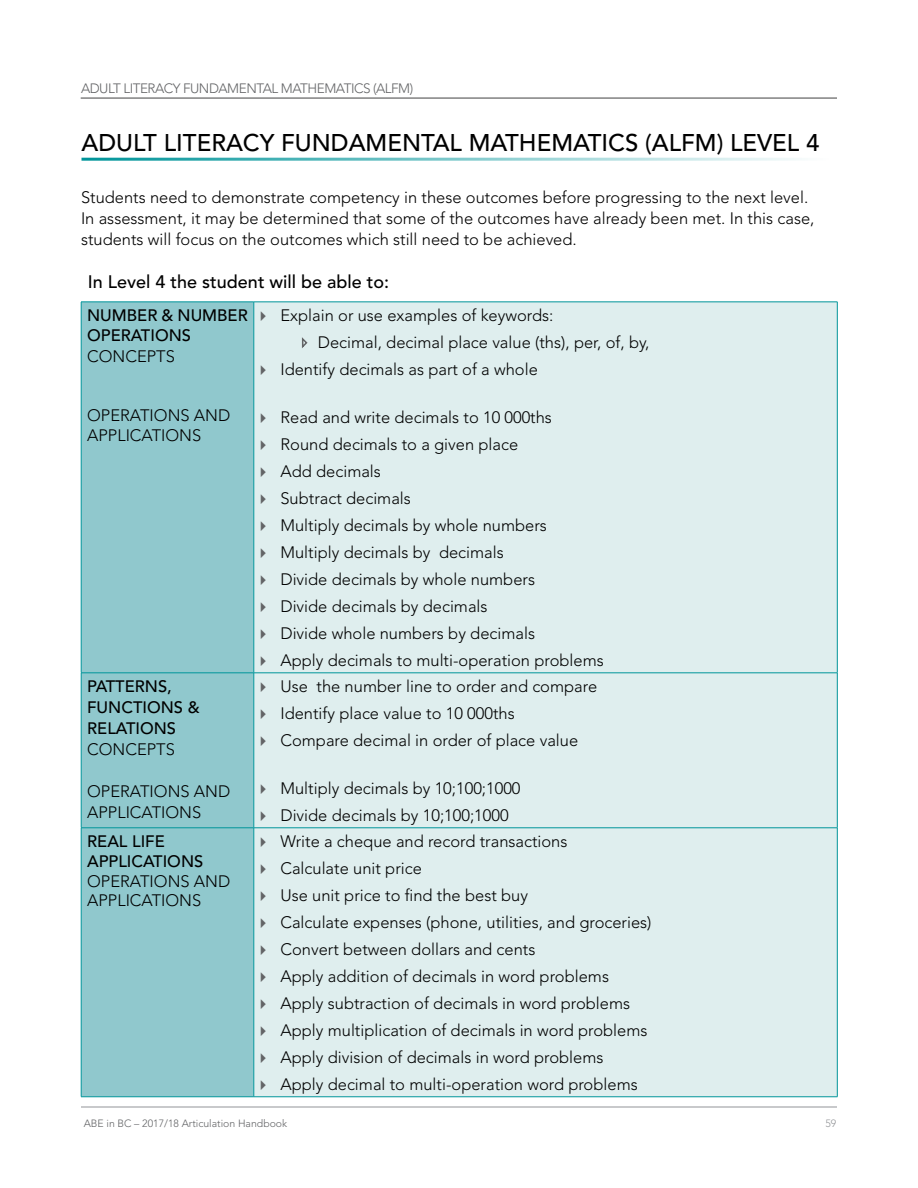
<style>
.page{position:relative;width:918px;height:1188px;background:#fff}
.page>*{position:absolute;margin:0;border:0;box-sizing:border-box;transform-origin:0 0}
.t1{font:500 24px "Avenir LT Std";color:#000}
.t2{font:500 18px "Avenir LT Std";color:#000}
.t3{font:300 16.5px/27px "Avenir LT Std";color:#000}
.t4{font:500 16.5px/19.8px "Avenir LT Std";color:#000}
.t5{font:300 13.5px "Avenir LT Std";letter-spacing:-.035em;color:#636466}
.t6{font:300 10.5px "Avenir LT Std";color:#636466}
.t7{font:300 10.5px "Avenir LT Std";color:#939598}
</style>
<div class="page">
<hr style="left:81px;top:1107px;width:756px;height:1px;background:#939598">
<hr style="left:81px;top:98px;width:756px;height:1px;background:#000">
<hr style="left:81px;top:158px;width:756px;height:3px;background:#00959a">
<div style="left:82px;top:303px;width:172px;height:794px;background:#90c8cd"></div>
<div style="left:255px;top:303px;width:582px;height:794px;background:#dfeeee"></div>
<hr style="left:81px;top:302px;width:173px;height:1px;background:#00959a">
<hr style="left:81px;top:302px;width:1px;height:371px;background:#00959a">
<hr style="left:254px;top:302px;width:583px;height:1px;background:#00959a">
<hr style="left:254px;top:302px;width:1px;height:371px;background:#00959a">
<hr style="left:837px;top:302px;width:1px;height:371px;background:#00959a">
<hr style="left:81px;top:673px;width:173px;height:1px;background:#00959a">
<hr style="left:81px;top:673px;width:1px;height:155px;background:#00959a">
<hr style="left:254px;top:673px;width:583px;height:1px;background:#00959a">
<hr style="left:254px;top:673px;width:1px;height:155px;background:#00959a">
<hr style="left:837px;top:673px;width:1px;height:155px;background:#00959a">
<hr style="left:81px;top:828px;width:173px;height:1px;background:#00959a">
<hr style="left:81px;top:828px;width:1px;height:269px;background:#00959a">
<hr style="left:254px;top:828px;width:583px;height:1px;background:#00959a">
<hr style="left:254px;top:828px;width:1px;height:269px;background:#00959a">
<hr style="left:837px;top:828px;width:1px;height:269px;background:#00959a">
<hr style="left:81px;top:1097px;width:173px;height:1px;background:#00959a">
<hr style="left:254px;top:1097px;width:583px;height:1px;background:#00959a">
<svg style="left:301px;top:337px;width:8px;height:13px"></svg>
<svg style="left:261px;top:311px;width:5px;height:10px"></svg>
<svg style="left:261px;top:365px;width:5px;height:10px"></svg>
<svg style="left:261px;top:413px;width:5px;height:10px"></svg>
<svg style="left:261px;top:440px;width:5px;height:10px"></svg>
<svg style="left:261px;top:467px;width:5px;height:10px"></svg>
<svg style="left:261px;top:494px;width:5px;height:10px"></svg>
<svg style="left:261px;top:521px;width:5px;height:10px"></svg>
<svg style="left:261px;top:548px;width:5px;height:10px"></svg>
<svg style="left:261px;top:575px;width:5px;height:10px"></svg>
<svg style="left:261px;top:602px;width:5px;height:10px"></svg>
<svg style="left:261px;top:629px;width:5px;height:10px"></svg>
<svg style="left:261px;top:656px;width:5px;height:10px"></svg>
<svg style="left:261px;top:682px;width:5px;height:10px"></svg>
<svg style="left:261px;top:709px;width:5px;height:10px"></svg>
<svg style="left:261px;top:736px;width:5px;height:10px"></svg>
<svg style="left:261px;top:784px;width:5px;height:10px"></svg>
<svg style="left:261px;top:811px;width:5px;height:10px"></svg>
<svg style="left:261px;top:837px;width:5px;height:10px"></svg>
<svg style="left:261px;top:864px;width:5px;height:10px"></svg>
<svg style="left:261px;top:891px;width:5px;height:10px"></svg>
<svg style="left:261px;top:918px;width:5px;height:10px"></svg>
<svg style="left:261px;top:945px;width:5px;height:10px"></svg>
<svg style="left:261px;top:972px;width:5px;height:10px"></svg>
<svg style="left:261px;top:999px;width:5px;height:10px"></svg>
<svg style="left:261px;top:1026px;width:5px;height:10px"></svg>
<svg style="left:261px;top:1053px;width:5px;height:10px"></svg>
<svg style="left:261px;top:1080px;width:5px;height:10px"></svg>
<p class="t5" style="left:81px;top:80px;width:334px">ADULT LITERACY FUNDAMENTAL MATHEMATICS (ALFM)</p>
<h1 class="t1" style="left:81px;top:129px;width:33px">ADULT</h1>
<h1 class="t1" style="left:164px;top:129px;width:28px">LITERACY</h1>
<h1 class="t1" style="left:281px;top:129px;width:32px">FUNDAMENTAL</h1>
<h1 class="t1" style="left:469px;top:129px;width:38px">MATHEMATICS</h1>
<h1 class="t1" style="left:645px;top:129px;width:176px">(ALFM) LEVEL 4</h1>
<p class="t3" style="left:81px;top:187px;width:735px;line-height:21px">Students need to demonstrate competency in these outcomes before progressing to the next level.<br>In assessment, it may be determined that some of the outcomes have already been met. In this case, students will focus on the outcomes which still need to be achieved.</p>
<p class="t2" style="left:88px;top:272px;width:303px">IN LEVEL 4 THE STUDENT WILL BE ABLE TO:</p>
<p class="t4" style="left:87px;top:306px;width:162px">NUMBER &amp; NUMBER<br>OPERATIONS</p>
<p class="t3" style="left:87px;top:343px;width:89px">CONCEPTS</p>
<p class="t3" style="left:280px;top:302px;width:275px">Explain or use examples of keywords:</p>
<p class="t3" style="left:318px;top:329px;width:333px">Decimal, decimal place value (ths), per, of, by,</p>
<p class="t3" style="left:280px;top:356px;width:259px">Identify decimals as part of a whole</p>
<p class="t3" style="left:280px;top:404px;width:325px">Read and write decimals to 10 000ths<br>Round decimals to a given place<br>Add decimals<br>Subtract decimals<br>Multiply decimals by whole numbers<br>Multiply decimals by decimals<br>Divide decimals by whole numbers<br>Divide decimals by decimals<br>Divide whole numbers by decimals<br>Apply decimals to multi-operation problems</p>
<p class="t3" style="left:87px;top:406px;width:145px;line-height:19.8px">OPERATIONS AND<br>APPLICATIONS</p>
<p class="t4" style="left:87px;top:676px;width:114px;line-height:21px">PATTERNS,<br>FUNCTIONS &amp;<br>RELATIONS</p>
<p class="t3" style="left:87px;top:736px;width:89px">CONCEPTS</p>
<p class="t3" style="left:87px;top:781px;width:145px;line-height:21px">OPERATIONS AND<br>APPLICATIONS</p>
<p class="t4" style="left:87px;top:832px;width:118px">REAL LIFE<br>APPLICATIONS</p>
<p class="t3" style="left:87px;top:871px;width:145px;line-height:19.8px">OPERATIONS AND<br>APPLICATIONS</p>
<p class="t3" style="left:280px;top:673px;width:318px">Use the number line to order and compare<br>Identify place value to 10 000ths<br>Compare decimal in order of place value</p>
<p class="t3" style="left:280px;top:775px;width:242px">Multiply decimals by 10;100;1000<br>Divide decimals by 10;100;1000</p>
<p class="t3" style="left:280px;top:828px;width:373px">Write a cheque and record transactions<br>Calculate unit price<br>Use unit price to find the best buy<br>Calculate expenses (phone, utilities, and groceries)<br>Convert between dollars and cents<br>Apply addition of decimals in word problems Apply subtraction of decimals in word problems Apply multiplication of decimals in word problems Apply division of decimals in word problems<br>Apply decimal to multi-operation word problems</p>
<p class="t6" style="left:84px;top:1117px;width:205px">ABE in BC – 2017/18 Articulation Handbook</p>
<p class="t7" style="left:825px;top:1117px;width:12px">59</p>
</div>
